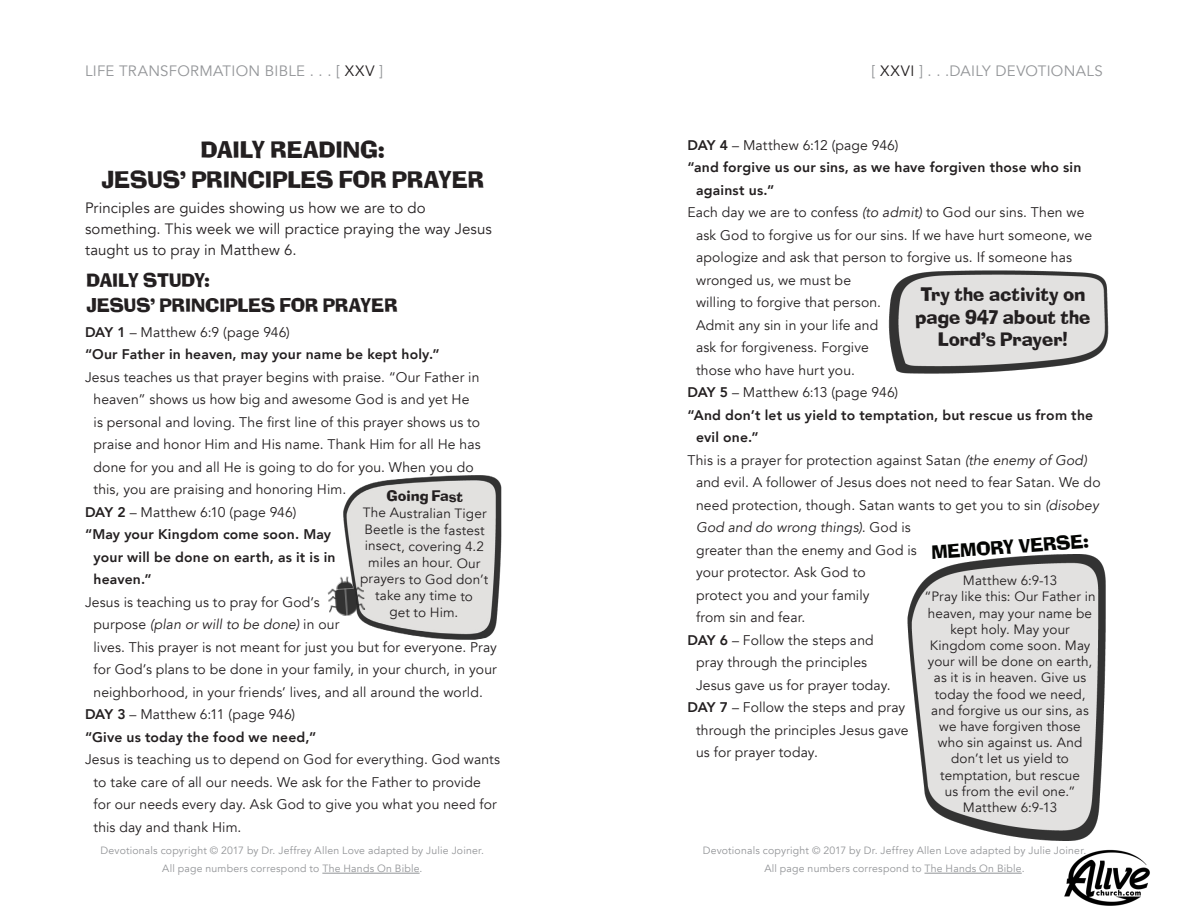
<style>
.page{position:relative;width:1188px;height:918px;background:#fff}
.page>*{position:absolute;margin:0;border:0;box-sizing:border-box;transform-origin:0 0}
.SubTitle___1{font:24px/30px "Adlib";color:#231f20;text-align:center}
.Main_Quote{font:19.5px/22.5px "Adlib";letter-spacing:.005em;color:#231f20;text-align:center}
.SubTitle___1-2{font:19.5px/25.5px "Adlib";color:#231f20}
.Title___1{font:19.5px "Adlib";color:#040503}
.SubTitle___1-3{font:15px/21px "Avenir";letter-spacing:.005em;color:#231f20}
.t1{font:15px "Avenir";letter-spacing:.02em;color:#939598}
.SubTitle___1-4{font:15px "Adlib";color:#231f20}
.SubTitle___1-5{font:13.95px/22.5px "Avenir";letter-spacing:.01em;color:#231f20}
.SubTitle___1-6{font:800 13.95px/22.5px "Avenir";letter-spacing:.015em;color:#231f20}
.Main_Quote-2{font:13.5px/16.2px "Avenir";letter-spacing:.01em;color:#231f20;text-align:center}
.SubTitle___1-7{font:13.5px/16.5px "Avenir";color:#231f20}
.Text_1{font:10.5px/18px "Avenir";letter-spacing:.02em;color:#939598;text-align:center}
.s1{color:#231f20}
.s2{font-weight:800}
.s3{font-style:italic}
</style>
<div class="page">
<img style="left:888px;top:270px;width:221px;height:104px">
<img style="left:907px;top:554px;width:198px;height:287px">
<img style="left:343px;top:475px;width:158px;height:165px">
<img style="left:327px;top:574px;width:38px;height:43px">
<hr style="left:925px;top:873px;width:97px;height:1px;background:#939598">
<hr style="left:322px;top:873px;width:98px;height:1px;background:#939598">
<img style="left:1064px;top:850px;width:86px;height:56px">
<p class="t1" style="left:85px;top:61px;width:300px">LIFE TRANSFORMATION BIBLE . . . [ <span class="s1">XXV</span> ]</p>
<p class="t1" style="left:872px;top:61px;width:233px">[ <span class="s1">XXVI</span> ] . . .DAILY DEVOTIONALS</p>
<p class="SubTitle___1" style="left:102px;top:135px;width:384px">DAILY READING:<br>JESUS’ PRINCIPLES FOR PRAYER</p>
<p class="SubTitle___1-3" style="left:85px;top:198px;width:408px">Principles are guides showing us how we are to do something. This week we will practice praying the way Jesus taught us to pray in Matthew 6.</p>
<p class="SubTitle___1-2" style="left:87px;top:268px;width:313px">DAILY STUDY:<br>JESUS’ PRINCIPLES FOR PRAYER</p>
<p class="SubTitle___1-5" style="left:85px;top:321px;width:206px"><span class="s2">DAY 1</span> – Matthew 6:9 (page 946)</p>
<p class="SubTitle___1-6" style="left:85px;top:343px;width:356px">“Our Father in heaven, may your name be kept holy.”</p>
<p class="SubTitle___1-5" style="left:94px;top:366px;width:389px;text-indent:-9px">Jesus teaches us that prayer begins with praise. “Our Father in heaven” shows us how big and awesome God is and yet He is personal and loving. The first line of this prayer shows us to praise and honor Him and His name. Thank Him for all He has done for you and all He is going to do for you. When you do this, you are praising and honoring Him.</p>
<p class="SubTitle___1-5" style="left:85px;top:501px;width:213px"><span class="s2">DAY 2</span> – Matthew 6:10 (page 946)</p>
<p class="SubTitle___1-6" style="left:94px;top:523px;width:244px;text-indent:-9px">“May your Kingdom come soon. May your will be done on earth, as it is in heaven.”</p>
<p class="SubTitle___1-5" style="left:94px;top:591px;width:405px;text-indent:-9px">Jesus is teaching us to pray for God’s<br>purpose <span class="s3">(plan or will to be done)</span> in our<br>lives. This prayer is not meant for just you but for everyone. Pray for God’s plans to be done in your family, in your church, in your neighborhood, in your friends’ lives, and all around the world.</p>
<p class="SubTitle___1-5" style="left:85px;top:703px;width:212px"><span class="s2">DAY 3</span> – Matthew 6:11 (page 946)</p>
<p class="SubTitle___1-6" style="left:85px;top:726px;width:233px">“Give us today the food we need,”</p>
<p class="SubTitle___1-5" style="left:94px;top:748px;width:408px;text-indent:-9px">Jesus is teaching us to depend on God for everything. God wants to take care of all our needs. We ask for the Father to provide for our needs every day. Ask God to give you what you need for this day and thank Him.</p>
<p class="SubTitle___1-4" style="left:387px;top:487px;width:78px;rotate:1deg">Going Fast</p>
<p class="SubTitle___1-7" style="left:363px;top:505px;width:125px">The Australian Tiger<br>Beetle is the fastest insect, covering 4.2</p>
<p class="SubTitle___1-7" style="left:368px;top:555px;width:114px">miles an hour. Our</p>
<p class="SubTitle___1-7" style="left:360px;top:571px;width:130px;text-align:center">prayers to God don’t take any time to<br>get to Him.</p>
<p class="Text_1" style="left:101px;top:842px;width:385px">Devotionals copyright © 2017 by Dr. Jeffrey Allen Love adapted by Julie Joiner.<br>All page numbers correspond to The Hands On Bible.</p>
<p class="SubTitle___1-5" style="left:688px;top:134px;width:212px"><span class="s2">DAY 4</span> – Matthew 6:12 (page 946)</p>
<p class="SubTitle___1-6" style="left:696px;top:156px;width:387px;text-indent:-9px">“and forgive us our sins, as we have forgiven those who sin against us.”</p>
<p class="SubTitle___1-5" style="left:696px;top:201px;width:398px;text-indent:-9px">Each day we are to confess <span class="s3">(to admit)</span> to God our sins. Then we ask God to forgive us for our sins. If we have hurt someone, we apologize and ask that person to forgive us. If someone has wronged us, we must be<br>willing to forgive that person.<br>Admit any sin in your life and<br>ask for forgiveness. Forgive<br>those who have hurt you.</p>
<p class="SubTitle___1-5" style="left:688px;top:381px;width:212px"><span class="s2">DAY 5</span> – Matthew 6:13 (page 946)</p>
<p class="SubTitle___1-6" style="left:696px;top:403px;width:399px;text-indent:-9px">“And don’t let us yield to temptation, but rescue us from the evil one.”</p>
<p class="SubTitle___1-5" style="left:696px;top:449px;width:406px;text-indent:-9px">This is a prayer for protection against Satan <span class="s3">(the enemy of God) </span>and evil. A follower of Jesus does not need to fear Satan. We do need protection, though. Satan wants to get you to sin <span class="s3">(disobey God and do wrong things).</span> God is<br>greater than the enemy and God is<br>your protector. Ask God to<br>protect you and your family<br>from sin and fear.</p>
<p class="SubTitle___1-5" style="left:696px;top:629px;width:196px;text-indent:-9px"><span class="s2">DAY 6</span> – Follow the steps and pray through the principles<br>Jesus gave us for prayer today.</p>
<p class="SubTitle___1-5" style="left:696px;top:696px;width:214px;text-indent:-9px"><span class="s2">DAY 7</span> – Follow the steps and pray through the principles Jesus gave us for prayer today.</p>
<p class="Main_Quote" style="left:915px;top:284px;width:177px">Try the activity on page 947 about the<br>Lord’s Prayer!</p>
<p class="Title___1" style="left:931px;top:542px;width:159px;rotate:-4deg">MEMORY VERSE:</p>
<p class="Main_Quote-2" style="left:925px;top:573px;width:173px">Matthew 6:9-13<br>“Pray like this: Our Father in heaven, may your name be kept holy. May your<br>Kingdom come soon. May your will be done on earth,</p>
<p class="Main_Quote-2" style="left:931px;top:670px;width:159px">as it is in heaven. Give us today the food we need, and forgive us our sins, as we have forgiven those who sin against us. And don’t let us yield to temptation, but rescue<br>us from the evil one.”<br>Matthew 6:9-13</p>
<p class="Text_1" style="left:703px;top:842px;width:385px">Devotionals copyright © 2017 by Dr. Jeffrey Allen Love adapted by Julie Joiner.<br>All page numbers correspond to The Hands On Bible.</p>
</div>
